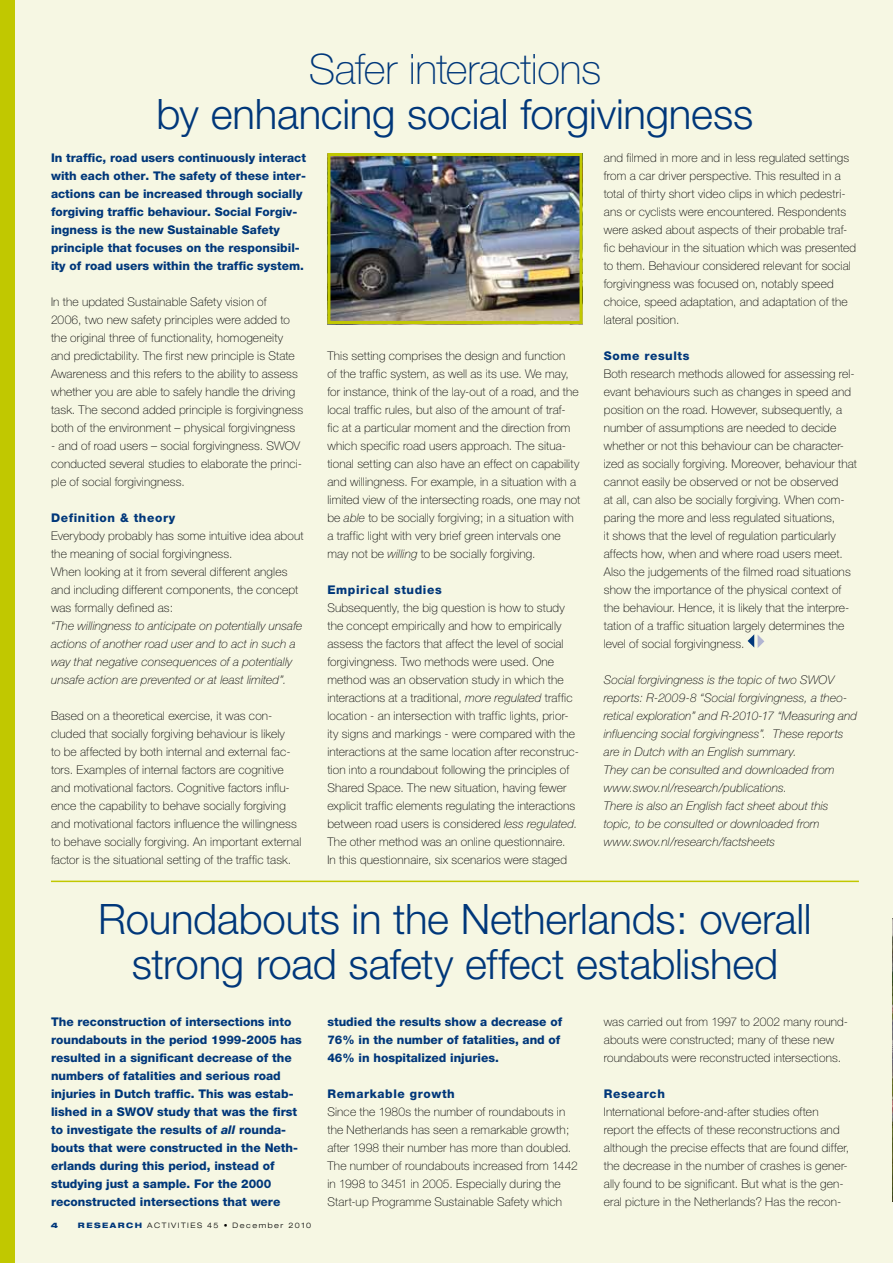
<style>
.page{position:relative;width:893px;height:1263px;background:#f6f7e3}
.page>*{position:absolute;margin:0;border:0;box-sizing:border-box;transform-origin:0 0}
.t1{font:300 42px/45px "Helvetica Neue CE";letter-spacing:-.005em;color:#00377a;text-align:center}
.t2{font:100 42px "Helvetica Neue CE";letter-spacing:-.01em;color:#00377a}
.t3{font:100 12px/18px "Helvetica Neue CE";letter-spacing:.015em;color:#000}
.t4{font:800 12px/18px "Helvetica Neue CE";color:#00377a}
.t5{font:italic 100 12px/18px "Helvetica Neue CE";letter-spacing:.01em;color:#000}
.t6{font:800 12px "Helvetica Neue CE";letter-spacing:.05em;color:#00377a}
.t7{font:300 expanded 7.5px "Helvetica Neue";letter-spacing:.2em;color:#000}
.t8{font:900 expanded 7.5px "Helvetica Neue";color:#00377a}
.s1{font-style:italic}
.s2{font-weight:800;color:#00377a}
</style>
<div class="page">
<div style="left:0;top:0;width:15px;height:1263px;background:#c1c800"></div>
<img style="left:331px;top:157px;width:248px;height:163px">
<div style="left:327px;top:153px;width:256px;height:171px;border:3px solid #c1c800"></div>
<hr style="left:51px;top:881px;width:808px;height:1px;background:#c1c800">
<svg style="left:748px;top:634px;width:16px;height:14px"></svg>
<svg style="left:892px;top:918px;width:1px;height:283px"></svg>
<h1 class="t2" style="left:309px;top:45px;width:294px">Safer interactions</h1>
<h1 class="t1" style="left:157px;top:92px;width:598px">by enhancing social forgivingness</h1>
<p class="t4" style="left:51px;top:149px;width:256px">In traffic, road users continuously interact with each other. The safety of these inter&shy;actions can be increased through socially forgiving traffic behaviour. Social Forgiv&shy;ingness is the new Sustainable Safety principle that focuses on the responsibil&shy;ity of road users within the traffic system.</p>
<p class="t3" style="left:51px;top:293px;width:254px">In the updated Sustainable Safety vision of<br>2006, two new safety principles were added to the original three of functionality, homogeneity and predictability. The first new principle is State Awareness and this refers to the ability to assess whether you are able to safely handle the driving task. The second added principle is forgivingness both of the environment – physical forgivingness</p>
<p class="t3" style="left:51px;top:437px;width:253px">- and of road users – social forgivingness. SWOV conducted several studies to elaborate the princi&shy;ple of social forgivingness.</p>
<p class="t6" style="left:51px;top:510px;width:126px">Definition &amp; theory</p>
<p class="t3" style="left:51px;top:527px;width:254px">Everybody probably has some intuitive idea about the meaning of social forgivingness.<br>When looking at it from several different angles and including different components, the concept was formally defined as:</p>
<p class="t5" style="left:51px;top:617px;width:253px">“The willingness to anticipate on potentially unsafe actions of another road user and to act in such a way that negative consequences of a potentially unsafe action are prevented or at least limited”.</p>
<p class="t3" style="left:51px;top:707px;width:252px">Based on a theoretical exercise, it was con&shy;cluded that socially forgiving behaviour is likely<br>to be affected by both internal and external fac&shy;tors. Examples of internal factors are cognitive and motivational factors. Cognitive factors influ&shy;ence the capability to behave socially forgiving and motivational factors influence the willingness to behave socially forgiving. An important external factor is the situational setting of the traffic task.</p>
<p class="t3" style="left:604px;top:149px;width:254px">and filmed in more and in less regulated settings from a car driver perspective. This resulted in a total of thirty short video clips in which pedestri&shy;ans or cyclists were encountered. Respondents were asked about aspects of their probable traf&shy;fic behaviour in the situation which was presented to them. Behaviour considered relevant for social forgivingness was focused on, notably speed choice, speed adaptation, and adaptation of the lateral position.</p>
<p class="t6" style="left:604px;top:348px;width:87px">Some results</p>
<p class="t3" style="left:604px;top:365px;width:255px">Both research methods allowed for assessing rel&shy;evant behaviours such as changes in speed and position on the road. However, subsequently, a number of assumptions are needed to decide whether or not this behaviour can be character&shy;ized as socially forgiving. Moreover, behaviour that cannot easily be observed or not be observed<br>at all, can also be socially forgiving. When com&shy;paring the more and less regulated situations,<br>it shows that the level of regulation particularly affects how, when and where road users meet.<br>Also the judgements of the filmed road situations show the importance of the physical context of the behaviour. Hence, it is likely that the interpre&shy;tation of a traffic situation largely determines the level of social forgivingness.</p>
<p class="t5" style="left:604px;top:671px;width:255px">Social forgivingness is the topic of two SWOV reports: R-2009-8 “Social forgivingness, a theo&shy;retical exploration” and R-2010-17 “Measuring and influencing social forgivingness”. These reports are in Dutch with an English summary.<br>They can be consulted and downloaded from www.swov.nl/research/publications.<br>There is also an English fact sheet about this topic, to be consulted or downloaded from www.swov.nl/research/factsheets</p>
<p class="t3" style="left:327px;top:347px;width:254px">This setting comprises the design and function<br>of the traffic system, as well as its use. We may, for instance, think of the lay-out of a road, and the local traffic rules, but also of the amount of traf-<br>fic at a particular moment and the direction from which specific road users approach. The situa&shy;tional setting can also have an effect on capability and willingness. For example, in a situation with a limited view of the intersecting roads, one may not be <span class="s1">able</span> to be socially forgiving; in a situation with a traffic light with very brief green intervals one may not be <span class="s1">willing</span> to be socially forgiving.</p>
<p class="t6" style="left:327px;top:582px;width:116px">Empirical studies</p>
<p class="t3" style="left:327px;top:599px;width:253px">Subsequently, the big question is how to study the concept empirically and how to empirically assess the factors that affect the level of social forgivingness. Two methods were used. One method was an observation study in which the interactions at a traditional, <span class="s1">more regulated</span> traffic location - an intersection with traffic lights, prior&shy;ity signs and markings - were compared with the interactions at the same location after reconstruc&shy;tion into a roundabout following the principles of Shared Space. The new situation, having fewer explicit traffic elements regulating the interactions between road users is considered <span class="s1">less regulated</span>.<br>The other method was an online questionnaire.<br>In this questionnaire, six scenarios were staged</p>
<h1 class="t1" style="left:98px;top:896px;width:715px">Roundabouts in the Netherlands: overall strong road safety effect established</h1>
<p class="t4" style="left:51px;top:1013px;width:252px">The reconstruction of intersections into roundabouts in the period 1999-2005 has resulted in a significant decrease of the numbers of fatalities and serious road injuries in Dutch traffic. This was estab&shy;lished in a SWOV study that was the first to investigate the results of <span class="s1">all</span> rounda&shy;bouts that were constructed in the Neth&shy;erlands during this period, instead of studying just a sample. For the 2000 reconstructed intersections that were</p>
<p class="t4" style="left:327px;top:1013px;width:236px">studied the results show a decrease of<br>76% in the number of fatalities, and of<br>46% in hospitalized injuries.</p>
<p class="t3" style="left:604px;top:1013px;width:246px">was carried out from 1997 to 2002 many round&shy;abouts were constructed; many of these new roundabouts were reconstructed intersections.</p>
<p class="t6" style="left:604px;top:1086px;width:63px">Research</p>
<p class="t3" style="left:604px;top:1103px;width:247px">International before-and-after studies often report the effects of these reconstructions and although the precise effects that are found differ, the decrease in the number of crashes is gener&shy;ally found to be significant. But what is the gen&shy;eral picture in the Netherlands? Has the recon-</p>
<p class="t6" style="left:327px;top:1086px;width:129px">Remarkable growth</p>
<p class="t3" style="left:327px;top:1103px;width:252px">Since the 1980s the number of roundabouts in the Netherlands has seen a remarkable growth; after 1998 their number has more than doubled.<br>The number of roundabouts increased from 1442 in 1998 to 3451 in 2005. Especially during the Start-up Programme Sustainable Safety which</p>
<p class="t8" style="left:51px;top:1220px;width:9px">4</p>
<p class="t7" style="left:78px;top:1221px;width:235px"><span class="s2">RESEARCH</span> ACTIVITIES 45 • December 2010</p>
</div>
